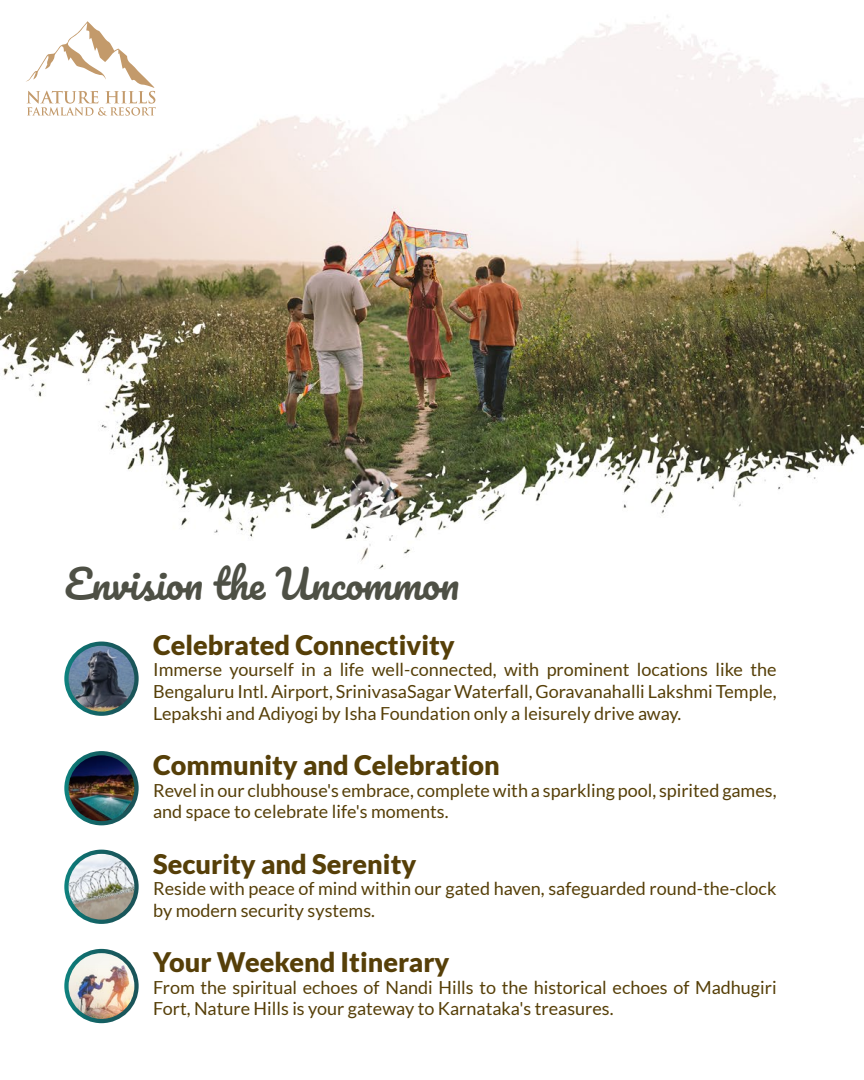
<style>
.page{position:relative;width:864px;height:1080px;background:#fff}
.page>*{position:absolute;margin:0;border:0;box-sizing:border-box;transform-origin:0 0}
.t1{font:39.6px "Pacifico";color:#4e5045}
.t2{font:900 27px "Lato";color:#563f08}
.t3{font:18px/21.6px "Lato";color:#563f08}
</style>
<div class="page">
<img style="left:0;top:15px;width:864px;height:1009px">
<svg style="left:26px;top:21px;width:130px;height:95px"></svg>
<svg style="left:64px;top:642px;width:75px;height:74px"></svg>
<svg style="left:64px;top:751px;width:75px;height:74px"></svg>
<svg style="left:64px;top:850px;width:75px;height:74px"></svg>
<svg style="left:64px;top:949px;width:75px;height:74px"></svg>
<img style="left:69px;top:646px;width:65px;height:66px;border-radius:33px">
<img style="left:69px;top:755px;width:65px;height:66px;border-radius:33px">
<img style="left:69px;top:854px;width:65px;height:66px;border-radius:33px">
<img style="left:69px;top:953px;width:65px;height:66px;border-radius:33px">
<h1 class="t1" style="left:64px;top:564px;width:396px">Envision the Uncommon</h1>
<h2 class="t2" style="left:153px;top:629px;width:303px">Celebrated Connectivity</h2>
<p class="t3" style="left:153px;top:659px;width:625px;text-align:justify">Immerse yourself in a life well-connected, with prominent locations like the Bengaluru Intl. Airport, SrinivasaSagar Waterfall, Goravanahalli Lakshmi Temple, Lepakshi and Adiyogi by Isha Foundation only a leisurely drive away.</p>
<h2 class="t2" style="left:153px;top:749px;width:348px">Community and Celebration</h2>
<p class="t3" style="left:153px;top:779px;width:625px">Revel in our clubhouse's embrace, complete with a sparkling pool, spirited games, and space to celebrate life's moments.</p>
<h2 class="t2" style="left:153px;top:848px;width:265px">Security and Serenity</h2>
<p class="t3" style="left:153px;top:878px;width:625px">Reside with peace of mind within our gated haven, safeguarded round-the-clock by modern security systems.</p>
<h2 class="t2" style="left:153px;top:947px;width:298px">Your Weekend Itinerary</h2>
<p class="t3" style="left:153px;top:976px;width:625px">From the spiritual echoes of Nandi Hills to the historical echoes of Madhugiri<br>Fort, Nature Hills is your gateway to Karnataka's treasures.</p>
</div>
